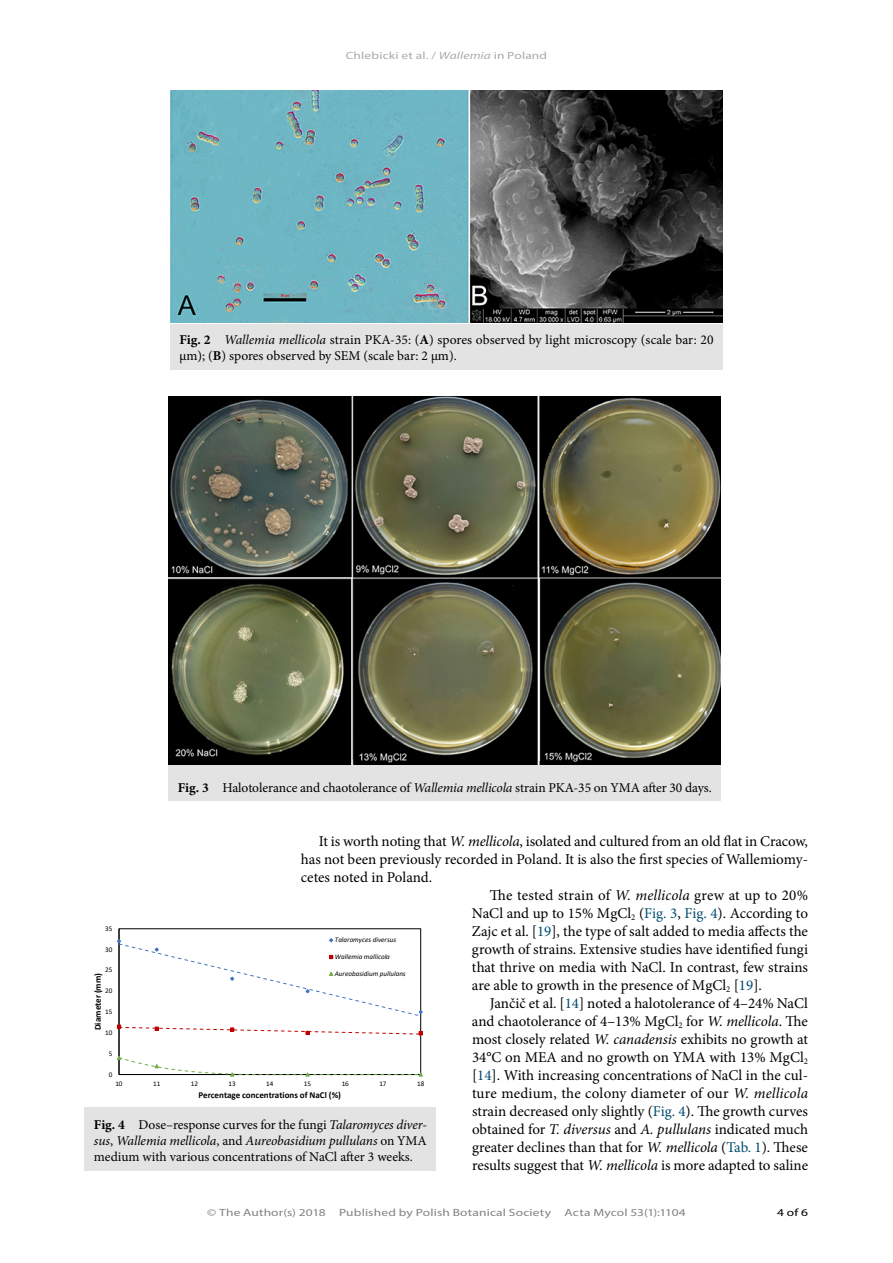
<style>
.page{position:relative;width:893px;height:1263px;background:#fff}
.page>*{position:absolute;margin:0;border:0;box-sizing:border-box;transform-origin:0 0}
.Body_text___first_li{font:15px/18px "Minion Pro";letter-spacing:-.005em;color:#000;text-align:justify}
.t1{font:13.5px/16.2px "Minion Pro";letter-spacing:-.005em;color:#000}
.t2{font:10.5px "Myriad Pro Regular 3";letter-spacing:.01em;color:#828282;scale:1.28 1}
.t3{font:10.5px "Myriad Pro Regular 3";letter-spacing:.01em;color:#aaa;scale:1.28 1}
.t4{font:10.5px "Myriad Pro";color:#000;scale:1.28 1}
.t5{font:700 9px "Calibri";color:#000}
.t6{font:italic 7.05px "Calibri";color:#000}
.t7{font:7.05px "Calibri 2";letter-spacing:-.005em;color:#000}
.s1{font-family:"Myriad Pro";font-style:italic}
.s2{font-weight:700}
.s3{font-style:italic}
.s4{color:#004b6f}
</style>
<div class="page">
<img style="left:170px;top:90px;width:552px;height:232px">
<div style="left:170px;top:324px;width:552px;height:45px;background:#e2e3e2"></div>
<img style="left:169px;top:396px;width:552px;height:369px">
<div style="left:169px;top:766px;width:552px;height:35px;background:#e2e3e2"></div>
<hr style="left:119px;top:929px;width:1px;height:145px;background:#000">
<svg style="left:117px;top:1025px;width:306px;height:10px"></svg>
<svg style="left:117px;top:1055px;width:306px;height:21px"></svg>
<svg style="left:117px;top:938px;width:306px;height:79px"></svg>
<div style="left:85px;top:1107px;width:351px;height:63px;background:#e2e3e2"></div>
<p class="t3" style="left:346px;top:49px;width:159px">Chlebicki et al. / <span class="s1">Wallemia</span> in Poland</p>
<p class="t1" style="left:179px;top:331px;width:535px"><span class="s2">Fig. 2</span> <span class="s3">Wallemia mellicola</span> strain PKA-35: (<span class="s2">A</span>) spores observed by light microscopy (scale bar: 20 µm); (<span class="s2">B</span>) spores observed by SEM (scale bar: 2 µm).</p>
<p class="t1" style="left:178px;top:780px;width:536px"><span class="s2">Fig. 3</span> Halotolerance and chaotolerance of <span class="s3">Wallemia mellicola</span> strain PKA-35 on YMA after 30 days.</p>
<p class="Body_text___first_li" style="left:301px;top:832px;width:509px;text-indent:18px">It is worth noting that <span class="s3">W. mellicola</span>, isolated and cultured from an old flat in Cracow, has not been previously recorded in Poland. It is also the first species of Wallemiomy&shy;cetes noted in Poland.</p>
<p class="Body_text___first_li" style="left:472px;top:886px;width:338px;text-indent:18px">The tested strain of <span class="s3">W. mellicola</span> grew at up to 20% NaCl and up to 15% MgCl<sub>2</sub> (<span class="s4">Fig. 3</span>, <span class="s4">Fig. 4</span>). According to Zajc et al. [<span class="s4">19</span>], the type of salt added to media affects the growth of strains. Extensive studies have identified fungi that thrive on media with NaCl. In contrast, few strains are able to growth in the presence of MgCl<sub>2</sub> [<span class="s4">19</span>].</p>
<p class="Body_text___first_li" style="left:472px;top:994px;width:338px;text-indent:18px">Jančič et al. [<span class="s4">14</span>] noted a halotolerance of 4–24% NaCl and chaotolerance of 4–13% MgCl<sub>2</sub> for <span class="s3">W. mellicola</span>. The most closely related <span class="s3">W. canadensis</span> exhibits no growth at 34°C on MEA and no growth on YMA with 13% MgCl<sub>2 </sub>[<span class="s4">14</span>]. With increasing concentrations of NaCl in the cul&shy;ture medium, the colony diameter of our <span class="s3">W. mellicola </span>strain decreased only slightly (<span class="s4">Fig. 4</span>). The growth curves obtained for <span class="s3">T. diversus</span> and <span class="s3">A. pullulans</span> indicated much greater declines than that for <span class="s3">W. mellicola</span> (<span class="s4">Tab. 1</span>). These results suggest that <span class="s3">W. mellicola</span> is more adapted to saline</p>
<p class="t7" style="left:105px;top:923px;width:9px">35</p>
<p class="t6" style="left:335px;top:935px;width:63px">Talaromyces diversus</p>
<p class="t6" style="left:335px;top:952px;width:57px">Wallemia mallicola</p>
<p class="t6" style="left:335px;top:968px;width:72px">Aureobasidium pullulans</p>
<p class="t7" style="left:105px;top:944px;width:9px">30</p>
<p class="t7" style="left:105px;top:965px;width:9px">25</p>
<p class="t5" style="left:92px;top:1030px;width:59px;rotate:-90deg">Diameter (mm)</p>
<p class="t7" style="left:105px;top:986px;width:9px">20</p>
<p class="t7" style="left:105px;top:1007px;width:9px">15</p>
<p class="t7" style="left:105px;top:1028px;width:9px">10</p>
<p class="t7" style="left:109px;top:1048px;width:5px">5</p>
<p class="t7" style="left:109px;top:1069px;width:5px">0</p>
<p class="t7" style="left:115px;top:1078px;width:9px">10</p>
<p class="t7" style="left:153px;top:1078px;width:9px">11</p>
<p class="t7" style="left:191px;top:1078px;width:9px">12</p>
<p class="t7" style="left:229px;top:1078px;width:9px">13</p>
<p class="t7" style="left:266px;top:1078px;width:9px">14</p>
<p class="t7" style="left:304px;top:1078px;width:9px">15</p>
<p class="t7" style="left:342px;top:1078px;width:9px">16</p>
<p class="t7" style="left:379px;top:1078px;width:9px">17</p>
<p class="t7" style="left:417px;top:1078px;width:9px">18</p>
<p class="t5" style="left:199px;top:1089px;width:144px">Percentage concentrations of NaCl (%)</p>
<p class="t1" style="left:94px;top:1116px;width:335px;text-align:justify"><span class="s2">Fig. 4</span> Dose–response curves for the fungi <span class="s3">Talaromyces diver&shy;sus</span>, <span class="s3">Wallemia mellicola</span>, and <span class="s3">Aureobasidium pullulans</span> on YMA medium with various concentrations of NaCl after 3 weeks.</p>
<p class="t2" style="left:207px;top:1205px;width:94px">© The Author(s) 2018</p>
<p class="t2" style="left:339px;top:1205px;width:167px">Published by Polish Botanical Society</p>
<p class="t2" style="left:565px;top:1205px;width:96px">Acta Mycol 53(1):1104</p>
<p class="t4" style="left:777px;top:1205px;width:26px">4 of 6</p>
</div>
